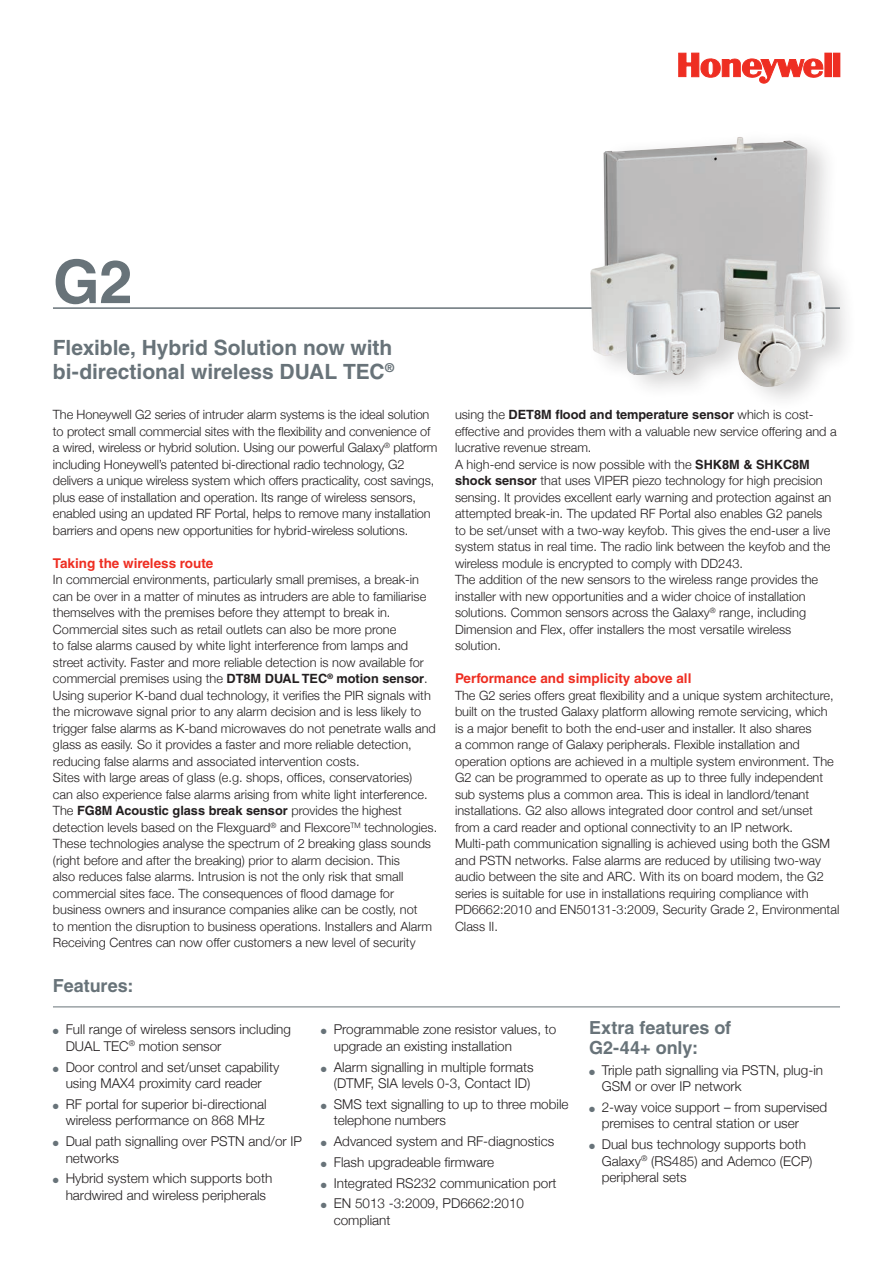
<style>
.page{position:relative;width:893px;height:1263px;background:#fff}
.page>*{position:absolute;margin:0;border:0;box-sizing:border-box;transform-origin:0 0}
.Cover_heading_1{font:700 60px "Helvetica LT Std";color:#687379}
.Cover_heading_2{font:700 21px/24px "Helvetica LT Std";letter-spacing:-.005em;color:#687379}
.Back_heading_3{font:700 18px/19.5px "Helvetica LT Std";color:#687379}
.Cover_heading_3{font:700 18px "Helvetica LT Std";letter-spacing:-.005em;color:#687379}
.Cover_list{font:300 13.5px/16.5px "Helvetica Neue";color:#231f20}
.red_bold_headers{font:700 13.5px "Helvetica LT Std";color:#ee2e22}
.Cover_copy{font:300 12.75px/16.5px "Helvetica Neue";color:#231f20}
.s1{font-family:"Helvetica LT Std";font-weight:700}
.s2{color:#687379}
</style>
<div class="page">
<svg style="left:678px;top:53px;width:145px;height:30px"></svg>
<div style="left:825px;top:53px;width:6px;height:24px;background:#ee2e22"></div>
<div style="left:833px;top:53px;width:7px;height:24px;background:#ee2e22"></div>
<hr style="left:53px;top:1006px;width:787px;height:1px;background:#687379">
<hr style="left:53px;top:307px;width:787px;height:2px;background:#687379">
<div style="left:586px;top:126px;width:272px;height:286px;background:#231f20;opacity:.2"></div>
<img style="left:590px;top:137px;width:236px;height:252px">
<p class="Cover_heading_1" style="left:53px;top:245px;width:81px">G2</p>
<p class="Cover_heading_2" style="left:53px;top:335px;width:343px">Flexible, Hybrid Solution now with bi-directional wireless DUAL TEC<sup>®</sup></p>
<p class="Cover_copy" style="left:53px;top:406px;width:386px">The Honeywell G2 series of intruder alarm systems is the ideal solution to protect small commercial sites with the flexibility and convenience of a wired, wireless or hybrid solution. Using our powerful Galaxy<sup>®</sup> platform including Honeywell’s patented bi-directional radio technology, G2 delivers a unique wireless system which offers practicality, cost savings, plus ease of installation and operation. Its range of wireless sensors, enabled using an updated RF Portal, helps to remove many installation barriers and opens new opportunities for hybrid-wireless solutions.</p>
<p class="red_bold_headers" style="left:53px;top:555px;width:162px">Taking the wireless route</p>
<p class="Cover_copy" style="left:53px;top:571px;width:384px">In commercial environments, particularly small premises, a break-in can be over in a matter of minutes as intruders are able to familiarise themselves with the premises before they attempt to break in.<br>Commercial sites such as retail outlets can also be more prone<br>to false alarms caused by white light interference from lamps and street activity. Faster and more reliable detection is now available for commercial premises using the <span class="s1">DT8M DUAL TEC</span><sup>®</sup> <span class="s1">motion sensor</span>.<br>Using superior K-band dual technology, it verifies the PIR signals with the microwave signal prior to any alarm decision and is less likely to trigger false alarms as K-band microwaves do not penetrate walls and glass as easily. So it provides a faster and more reliable detection, reducing false alarms and associated intervention costs.</p>
<p class="Cover_copy" style="left:53px;top:769px;width:386px">Sites with large areas of glass (e.g. shops, offices, conservatories)<br>can also experience false alarms arising from white light interference.<br>The <span class="s1">FG8M Acoustic glass break sensor</span> provides the highest detection levels based on the Flexguard<sup>®</sup> and Flexcore<sup>TM</sup> technologies.<br>These technologies analyse the spectrum of 2 breaking glass sounds (right before and after the breaking) prior to alarm decision. This<br>also reduces false alarms. Intrusion is not the only risk that small commercial sites face. The consequences of flood damage for business owners and insurance companies alike can be costly, not<br>to mention the disruption to business operations. Installers and Alarm Receiving Centres can now offer customers a new level of security</p>
<p class="Cover_heading_3" style="left:53px;top:974px;width:82px">Features:</p>
<p class="Cover_copy" style="left:455px;top:406px;width:383px">using the <span class="s1">DET8M flood and temperature sensor</span> which is cost&shy;effective and provides them with a valuable new service offering and a lucrative revenue stream.</p>
<p class="Cover_copy" style="left:455px;top:456px;width:378px">A high-end service is now possible with the <span class="s1">SHK8M &amp; SHKC8M shock sensor</span> that uses VIPER piezo technology for high precision sensing. It provides excellent early warning and protection against an attempted break-in. The updated RF Portal also enables G2 panels to be set/unset with a two-way keyfob. This gives the end-user a live system status in real time. The radio link between the keyfob and the wireless module is encrypted to comply with DD243.</p>
<p class="Cover_copy" style="left:455px;top:571px;width:365px">The addition of the new sensors to the wireless range provides the installer with new opportunities and a wider choice of installation solutions. Common sensors across the Galaxy<sup>®</sup> range, including Dimension and Flex, offer installers the most versatile wireless solution.</p>
<p class="red_bold_headers" style="left:455px;top:670px;width:238px">Performance and simplicity above all</p>
<p class="Cover_copy" style="left:455px;top:687px;width:380px">The G2 series offers great flexibility and a unique system architecture, built on the trusted Galaxy platform allowing remote servicing, which is a major benefit to both the end-user and installer. It also shares<br>a common range of Galaxy peripherals. Flexible installation and operation options are achieved in a multiple system environment. The G2 can be programmed to operate as up to three fully independent sub systems plus a common area. This is ideal in landlord/tenant installations. G2 also allows integrated door control and set/unset from a card reader and optional connectivity to an IP network.</p>
<p class="Cover_copy" style="left:455px;top:835px;width:386px">Multi-path communication signalling is achieved using both the GSM and PSTN networks. False alarms are reduced by utilising two-way audio between the site and ARC. With its on board modem, the G2 series is suitable for use in installations requiring compliance with PD6662:2010 and EN50131-3:2009, Security Grade 2, Environmental Class II.</p>
<p class="Cover_list" style="left:66px;top:1021px;width:227px;text-indent:-13px"><span class="s2">●</span> Full range of wireless sensors including<br>DUAL TEC<sup>®</sup> motion sensor</p>
<p class="Cover_list" style="left:53px;top:1058px;width:228px;text-align:center"><span class="s2">●</span> Door control and set/unset capability using MAX4 proximity card reader</p>
<p class="Cover_list" style="left:53px;top:1095px;width:215px;text-align:right"><span class="s2">●</span> RF portal for superior bi-directional wireless performance on 868 MHz</p>
<p class="Cover_list" style="left:66px;top:1133px;width:238px;text-indent:-13px"><span class="s2">●</span> Dual path signalling over PSTN and/or IP networks</p>
<p class="Cover_list" style="left:53px;top:1170px;width:221px;text-align:center"><span class="s2">●</span> Hybrid system which supports both hardwired and wireless peripherals</p>
<p class="Cover_list" style="left:334px;top:1021px;width:224px;text-indent:-13px"><span class="s2">●</span> Programmable zone resistor values, to upgrade an existing installation</p>
<p class="Cover_list" style="left:321px;top:1058px;width:214px;text-align:right"><span class="s2">●</span> Alarm signalling in multiple formats (DTMF, SIA levels 0-3, Contact ID)</p>
<p class="Cover_list" style="left:334px;top:1095px;width:236px;text-indent:-13px"><span class="s2">●</span> SMS text signalling to up to three mobile telephone numbers</p>
<p class="Cover_list" style="left:321px;top:1133px;width:235px"><span class="s2">●</span> Advanced system and RF-diagnostics</p>
<p class="Cover_list" style="left:321px;top:1153px;width:175px"><span class="s2">●</span> Flash upgradeable firmware</p>
<p class="Cover_list" style="left:321px;top:1174px;width:237px"><span class="s2">●</span> Integrated RS232 communication port</p>
<p class="Cover_list" style="left:334px;top:1195px;width:192px;text-indent:-13px"><span class="s2">●</span> EN 5013 -3:2009, PD6662:2010 compliant</p>
<p class="Back_heading_3" style="left:589px;top:1018px;width:144px">Extra features of<br>G2-44+ only:</p>
<p class="Cover_list" style="left:602px;top:1061px;width:223px;text-indent:-13px"><span class="s2">●</span> Triple path signalling via PSTN, plug-in<br>GSM or over IP network</p>
<p class="Cover_list" style="left:602px;top:1098px;width:227px;text-indent:-13px"><span class="s2">●</span> 2-way voice support – from supervised premises to central station or user</p>
<p class="Cover_list" style="left:602px;top:1136px;width:212px;text-indent:-13px"><span class="s2">●</span> Dual bus technology supports both<br>Galaxy<sup>®</sup> (RS485) and Ademco (ECP) peripheral sets</p>
</div>
